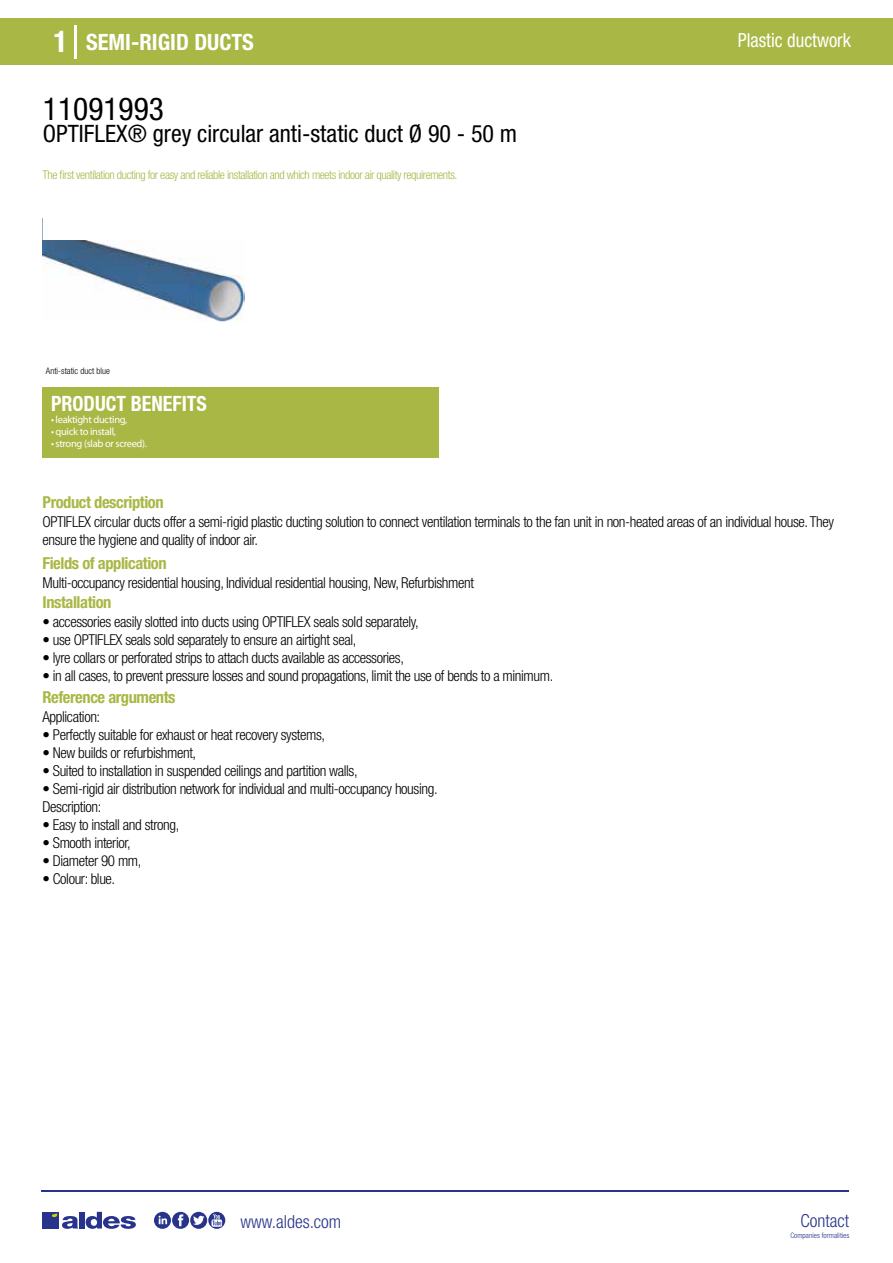
<style>
.page{position:relative;width:893px;height:1263px;background:#fff}
.page>*{position:absolute;margin:0;border:0;box-sizing:border-box;transform-origin:0 0}
.t1{font:condensed 31.5px "Helvetica Neue LT Std";color:#000}
.t2{font:condensed 24px "Helvetica Neue LT Std";color:#000}
.t3{font:700 condensed 22.5px "Helvetica Neue LT Std";color:#fff}
.t4{font:700 condensed 21px "Helvetica Neue";color:#fff;scale:.95 1}
.t5{font:condensed 19.5px "Helvetica Neue LT Std";color:#fff;scale:.95 1}
.t6{font:300 condensed 18px "Helvetica Neue";color:#28348b}
.t7{font:700 condensed 16.5px "Helvetica Neue LT Std";letter-spacing:-.025em;color:#a9b745}
.t8{font:300 condensed 15px/18px "Helvetica Neue LT Std";letter-spacing:-.025em;color:#000}
.t9{font:300 condensed 12px "Helvetica Neue LT Std";letter-spacing:-.035em;color:#a9b745}
.t10{font:10.5px "Myriad Pro";letter-spacing:-.03em;color:#fff}
.t11{font:300 condensed 9px "Helvetica Neue";color:#000}
.t12{font:300 condensed 7.5px "Helvetica Neue";color:#28348b}
.s1{font-size:30px}
</style>
<div class="page">
<div style="left:0;top:18px;width:893px;height:46px;background:#a9b745"></div>
<div style="left:43px;top:387px;width:396px;height:70px;background:#a9b745"></div>
<hr style="left:74px;top:25px;width:2px;height:33px;background:#fff">
<img style="left:43px;top:241px;width:201px;height:80px">
<hr style="left:41px;top:1190px;width:808px;height:1px;background:#28348b">
<svg style="left:154px;top:1212px;width:71px;height:17px"></svg>
<div style="left:42px;top:1212px;width:17px;height:16px;background:#28348b"></div>
<div style="left:79px;top:1212px;width:5px;height:16px;background:#28348b"></div>
<svg style="left:86px;top:1212px;width:50px;height:17px"></svg>
<svg style="left:52px;top:1213px;width:26px;height:16px"></svg>
<h3 class="t3" style="left:54px;top:28px;width:202px"><span class="s1">1</span> SEMI-RIGID DUCTS</h3>
<h3 class="t5" style="left:738px;top:29px;width:121px">Plastic ductwork</h3>
<h1 class="t1" style="left:43px;top:91px;width:122px">11091993</h1>
<h2 class="t2" style="left:43px;top:120px;width:476px">OPTIFLEX® grey circular anti-static duct Ø 90 - 50 m</h2>
<p class="t9" style="left:43px;top:167px;width:416px">The first ventilation ducting for easy and reliable installation and which meets indoor air quality requirements.</p>
<p class="t11" style="left:46px;top:365px;width:79px">Circular Optiflex® ducts</p>
<p class="t11" style="left:46px;top:365px;width:65px">Anti-static duct blue</p>
<h3 class="t4" style="left:51px;top:391px;width:166px">PRODUCT BENEFITS</h3>
<p class="t10" style="left:51px;top:413px;width:78px">• leaktight ducting,</p>
<p class="t10" style="left:51px;top:425px;width:66px">• quick to install,</p>
<p class="t10" style="left:51px;top:437px;width:98px">• strong (slab or screed).</p>
<p class="t7" style="left:43px;top:492px;width:123px">Product description</p>
<p class="t8" style="left:43px;top:513px;width:793px">OPTIFLEX circular ducts offer a semi-rigid plastic ducting solution to connect ventilation terminals to the fan unit in non-heated areas of an individual house. They ensure the hygiene and quality of indoor air.</p>
<p class="t8" style="left:43px;top:573px;width:433px">Multi-occupancy residential housing, Individual residential housing, New, Refurbishment</p>
<p class="t8" style="left:43px;top:613px;width:378px">• accessories easily slotted into ducts using OPTIFLEX seals sold separately,</p>
<p class="t8" style="left:43px;top:631px;width:315px">• use OPTIFLEX seals sold separately to ensure an airtight seal,</p>
<p class="t8" style="left:43px;top:649px;width:363px">• lyre collars or perforated strips to attach ducts available as accessories,</p>
<p class="t8" style="left:43px;top:667px;width:512px">• in all cases, to prevent pressure losses and sound propagations, limit the use of bends to a minimum.</p>
<p class="t7" style="left:43px;top:553px;width:126px">Fields of application</p>
<p class="t7" style="left:43px;top:592px;width:70px">Installation</p>
<p class="t7" style="left:43px;top:687px;width:135px">Reference arguments</p>
<p class="t8" style="left:43px;top:708px;width:59px">Application:</p>
<p class="t8" style="left:43px;top:726px;width:284px">• Perfectly suitable for exhaust or heat recovery systems,</p>
<p class="t8" style="left:43px;top:744px;width:155px">• New builds or refurbishment,</p>
<p class="t8" style="left:43px;top:762px;width:317px">• Suited to installation in suspended ceilings and partition walls,</p>
<p class="t8" style="left:43px;top:780px;width:397px">• Semi-rigid air distribution network for individual and multi-occupancy housing.<br>Description:</p>
<p class="t8" style="left:43px;top:816px;width:138px">• Easy to install and strong,</p>
<p class="t8" style="left:43px;top:834px;width:90px">• Smooth interior,</p>
<p class="t8" style="left:43px;top:852px;width:100px">• Diameter 90 mm,</p>
<p class="t8" style="left:43px;top:870px;width:74px">• Colour: blue.</p>
<p class="t6" style="left:240px;top:1211px;width:102px">www.aldes.com</p>
<p class="t6" style="left:800px;top:1211px;width:50px">Contact</p>
<p class="t12" style="left:790px;top:1230px;width:60px">Companies formalities</p>
</div>
